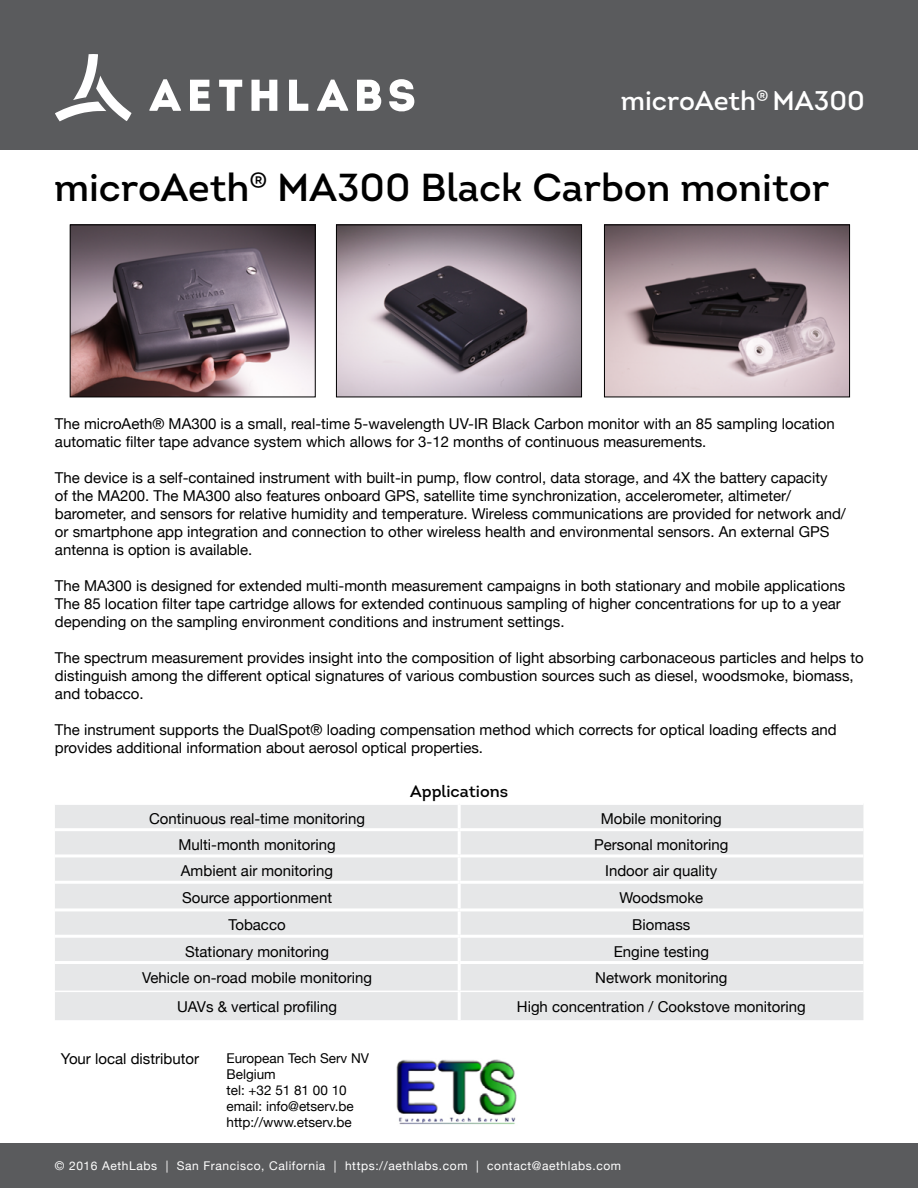
<style>
.page{position:relative;width:918px;height:1188px;background:#fff}
.page>*{position:absolute;margin:0;border:0;box-sizing:border-box;transform-origin:0 0}
.t1{font:600 39px "Intro";color:#000}
.t2{font:600 27px "Intro";color:#fff}
.t3{font:600 16.5px "Intro";color:#000}
.t4{font:15px/18px "Helvetica Neue";color:#000}
.t5{font:13.5px/16.2px "Helvetica Neue";color:#000}
.t6{font:12px "Helvetica Neue";letter-spacing:.05em;color:#fff}
</style>
<div class="page">
<div style="left:0;top:0;width:918px;height:149px;background:#5a5b5d"></div>
<div style="left:0;top:1144px;width:918px;height:44px;background:#5a5b5d"></div>
<svg style="left:149px;top:79px;width:265px;height:33px"></svg>
<svg style="left:55px;top:54px;width:77px;height:67px"></svg>
<div style="left:55px;top:805px;width:808px;height:215px;background:#e6e7e8"></div>
<hr style="left:458px;top:805px;width:3px;height:23px;background:#fff">
<hr style="left:55px;top:828px;width:404px;height:3px;background:#fff">
<hr style="left:459px;top:828px;width:404px;height:3px;background:#fff">
<hr style="left:458px;top:831px;width:3px;height:23px;background:#fff">
<hr style="left:55px;top:854px;width:404px;height:3px;background:#fff">
<hr style="left:459px;top:854px;width:404px;height:3px;background:#fff">
<hr style="left:458px;top:857px;width:3px;height:24px;background:#fff">
<hr style="left:55px;top:881px;width:404px;height:3px;background:#fff">
<hr style="left:459px;top:881px;width:404px;height:3px;background:#fff">
<hr style="left:458px;top:884px;width:3px;height:24px;background:#fff">
<hr style="left:55px;top:908px;width:404px;height:3px;background:#fff">
<hr style="left:459px;top:908px;width:404px;height:3px;background:#fff">
<hr style="left:458px;top:911px;width:3px;height:24px;background:#fff">
<hr style="left:55px;top:935px;width:404px;height:3px;background:#fff">
<hr style="left:459px;top:935px;width:404px;height:3px;background:#fff">
<hr style="left:458px;top:938px;width:3px;height:23px;background:#fff">
<hr style="left:55px;top:961px;width:404px;height:3px;background:#fff">
<hr style="left:459px;top:961px;width:404px;height:3px;background:#fff">
<hr style="left:458px;top:964px;width:3px;height:27px;background:#fff">
<hr style="left:458px;top:992px;width:3px;height:28px;background:#fff">
<hr style="left:55px;top:991px;width:404px;height:1px;background:#fff">
<hr style="left:459px;top:991px;width:404px;height:1px;background:#fff">
<img style="left:72px;top:227px;width:242px;height:168px">
<div style="left:70px;top:225px;width:246px;height:172px;border:1px solid #000"></div>
<img style="left:338px;top:227px;width:242px;height:168px">
<div style="left:336px;top:225px;width:246px;height:172px;border:1px solid #000"></div>
<img style="left:606px;top:227px;width:242px;height:168px">
<div style="left:604px;top:225px;width:246px;height:172px;border:1px solid #000"></div>
<img style="left:396px;top:1059px;width:121px;height:66px">
<h2 class="t2" style="left:621px;top:84px;width:246px">microAeth<sup>®</sup> MA300</h2>
<h1 class="t1" style="left:54px;top:163px;width:777px">microAeth<sup>®</sup> MA300 Black Carbon monitor</h1>
<p class="t4" style="left:55px;top:415px;width:781px">The microAeth® MA300 is a small, real-time 5-wavelength UV-IR Black Carbon monitor with an 85 sampling location automatic filter tape advance system which allows for 3-12 months of continuous measurements.</p>
<p class="t4" style="left:55px;top:469px;width:793px">The device is a self-contained instrument with built-in pump, flow control, data storage, and 4X the battery capacity<br>of the MA200. The MA300 also features onboard GPS, satellite time synchronization, accelerometer, altimeter/ barometer, and sensors for relative humidity and temperature. Wireless communications are provided for network and/ or smartphone app integration and connection to other wireless health and environmental sensors. An external GPS antenna is option is available.</p>
<p class="t4" style="left:55px;top:577px;width:792px">The MA300 is designed for extended multi-month measurement campaigns in both stationary and mobile applications<br>The 85 location filter tape cartridge allows for extended continuous sampling of higher concentrations for up to a year depending on the sampling environment conditions and instrument settings.</p>
<p class="t4" style="left:55px;top:649px;width:810px">The spectrum measurement provides insight into the composition of light absorbing carbonaceous particles and helps to distinguish among the different optical signatures of various combustion sources such as diesel, woodsmoke, biomass, and tobacco.</p>
<p class="t4" style="left:55px;top:721px;width:783px">The instrument supports the DualSpot® loading compensation method which corrects for optical loading effects and provides additional information about aerosol optical properties.</p>
<p class="t3" style="left:410px;top:781px;width:99px">Applications</p>
<p class="t4" style="left:149px;top:809px;width:217px">Continuous real-time monitoring</p>
<p class="t4" style="left:601px;top:809px;width:123px">Mobile monitoring</p>
<p class="t4" style="left:178px;top:835px;width:159px">Multi-month monitoring</p>
<p class="t4" style="left:594px;top:835px;width:136px">Personal monitoring</p>
<p class="t4" style="left:181px;top:862px;width:154px">Ambient air monitoring</p>
<p class="t4" style="left:605px;top:862px;width:114px">Indoor air quality</p>
<p class="t4" style="left:182px;top:888px;width:152px">Source apportionment</p>
<p class="t4" style="left:619px;top:888px;width:85px">Woodsmoke</p>
<p class="t4" style="left:228px;top:916px;width:59px">Tobacco</p>
<p class="t4" style="left:632px;top:916px;width:60px">Biomass</p>
<p class="t4" style="left:185px;top:942px;width:145px">Stationary monitoring</p>
<p class="t4" style="left:614px;top:942px;width:97px">Engine testing</p>
<p class="t4" style="left:142px;top:968px;width:231px">Vehicle on-road mobile monitoring</p>
<p class="t4" style="left:595px;top:968px;width:134px">Network monitoring</p>
<p class="t4" style="left:177px;top:997px;width:162px">UAVs &amp; vertical profiling</p>
<p class="t4" style="left:517px;top:997px;width:290px">High concentration / Cookstove monitoring</p>
<p class="t4" style="left:61px;top:1050px;width:140px">Your local distributor</p>
<p class="t5" style="left:227px;top:1050px;width:144px">European Tech Serv NV<br>Belgium<br>tel: +32 51 81 00 10 email: info@etserv.be http://www.etserv.be</p>
<p class="t6" style="left:55px;top:1159px;width:568px">© 2016 AethLabs | San Francisco, California | https://aethlabs.com | contact@aethlabs.com</p>
</div>
